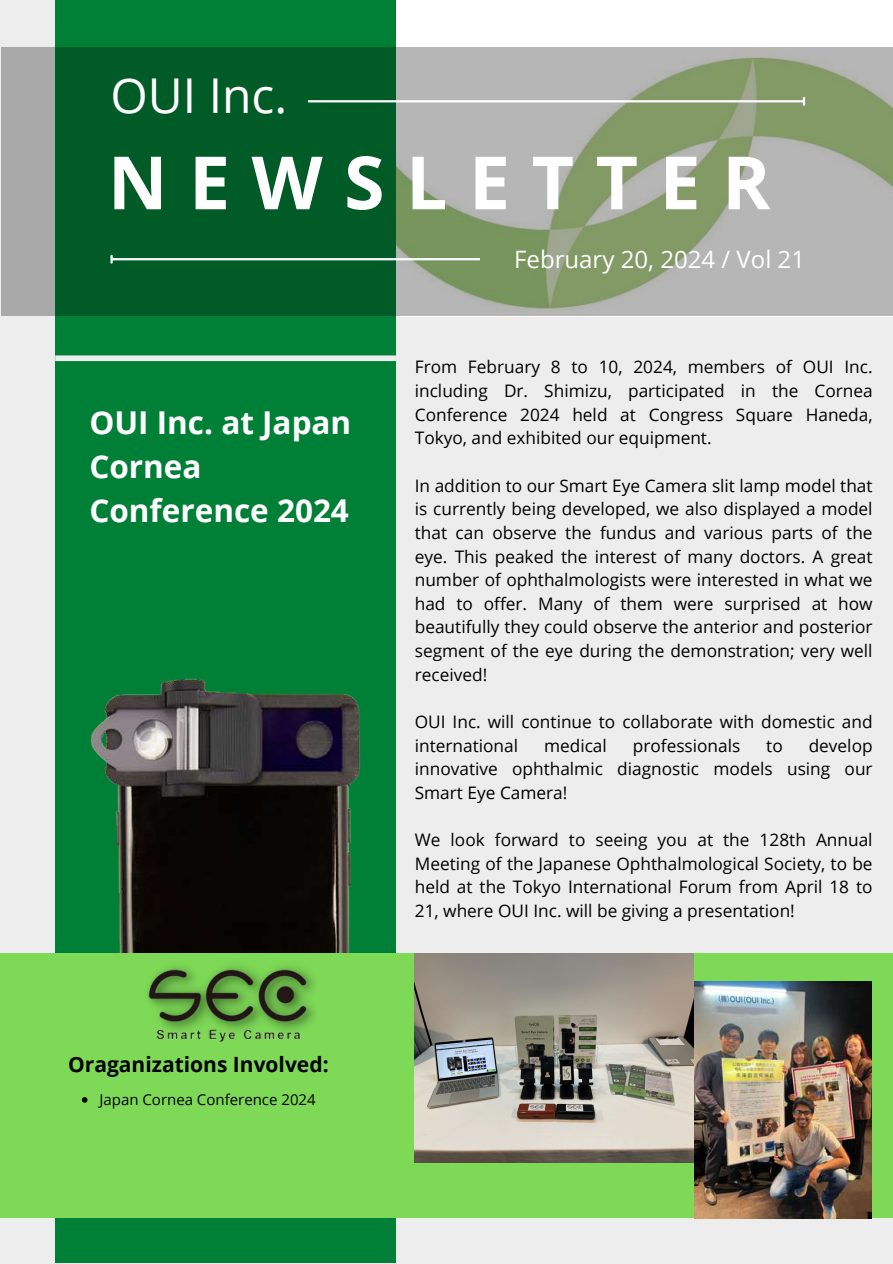
<style>
.page{position:relative;width:893px;height:1264px;background:#fff}
.page>*{position:absolute;margin:0;border:0;box-sizing:border-box;transform-origin:0 0}
.t1{font:700 73.5px "Open Sans";letter-spacing:.29em;color:#fff}
.t2{font:48px "Open Sans";color:#fff}
.t3{font:700 31.5px/43.8px "Open Sans";color:#fff}
.t4{font:24px "Open Sans";color:#fff}
.t5{font:700 21px "Open Sans";color:#000}
.t6{font:17.25px/23.7px "Open Sans";color:#000;text-align:justify}
.t7{font:15px "Open Sans";color:#000}
</style>
<div class="page">
<div style="left:0;top:0;width:892px;height:1263px;background:#ededed"></div>
<div style="left:396px;top:0;width:496px;height:48px;background:#fff"></div>
<div style="left:55px;top:0;width:341px;height:1262px;background:#008037"></div>
<div style="left:55px;top:355px;width:341px;height:6px;background:#ededed"></div>
<img style="left:90px;top:678px;width:270px;height:275px">
<div style="left:0;top:953px;width:892px;height:264px;background:#7ed957"></div>
<svg style="left:1px;top:48px;width:891px;height:268px;background:#648c6c"></svg>
<hr style="left:308px;top:100px;width:495px;height:2px;background:#fff">
<svg style="left:802px;top:98px;width:3px;height:7px"></svg>
<hr style="left:112px;top:258px;width:368px;height:2px;background:#fff">
<svg style="left:110px;top:256px;width:3px;height:6px"></svg>
<img style="left:147px;top:966px;width:168px;height:52px">
<img style="left:156px;top:1018px;width:157px;height:24px">
<svg style="left:82px;top:1097px;width:5px;height:5px"></svg>
<img style="left:694px;top:981px;width:177px;height:237px">
<img style="left:415px;top:953px;width:279px;height:209px">
<h2 class="t2" style="left:110px;top:63px;width:178px">OUI Inc.</h2>
<h1 class="t1" style="left:108px;top:131px;width:664px">NEWSLETTER</h1>
<h3 class="t3" style="left:89px;top:400px;width:263px">OUI Inc. at Japan<br>Cornea<br>Conference 2024</h3>
<p class="t5" style="left:68px;top:1049px;width:262px">Oraganizations Involved:</p>
<p class="t7" style="left:99px;top:1089px;width:218px">Japan Cornea Conference 2024</p>
<h3 class="t4" style="left:514px;top:242px;width:292px">February 20, 2024 / Vol 21</h3>
<p class="t6" style="left:415px;top:355px;width:459px">From February 8 to 10, 2024, members of OUI Inc. including Dr. Shimizu, participated in the Cornea Conference 2024 held at Congress Square Haneda, Tokyo, and exhibited our equipment.</p>
<p class="t6" style="left:415px;top:473px;width:459px">In addition to our Smart Eye Camera slit lamp model that is currently being developed, we also displayed a model that can observe the fundus and various parts of the eye. This peaked the interest of many doctors. A great number of ophthalmologists were interested in what we had to offer. Many of them were surprised at how beautifully they could observe the anterior and posterior segment of the eye during the demonstration; very well received!</p>
<p class="t6" style="left:415px;top:709px;width:459px">OUI Inc. will continue to collaborate with domestic and international</p>
<p class="t6" style="left:544px;top:733px;width:64px">medical</p>
<p class="t6" style="left:632px;top:733px;width:109px">professionals</p>
<p class="t6" style="left:766px;top:733px;width:18px">to</p>
<p class="t6" style="left:415px;top:733px;width:459px;text-indent:394px">develop innovative ophthalmic diagnostic models using our Smart Eye Camera!</p>
<p class="t6" style="left:415px;top:827px;width:459px">We look forward to seeing you at the 128th Annual Meeting of the Japanese Ophthalmological Society, to be held at the Tokyo International Forum from April 18 to 21, where OUI Inc. will be giving a presentation!</p>
</div>
